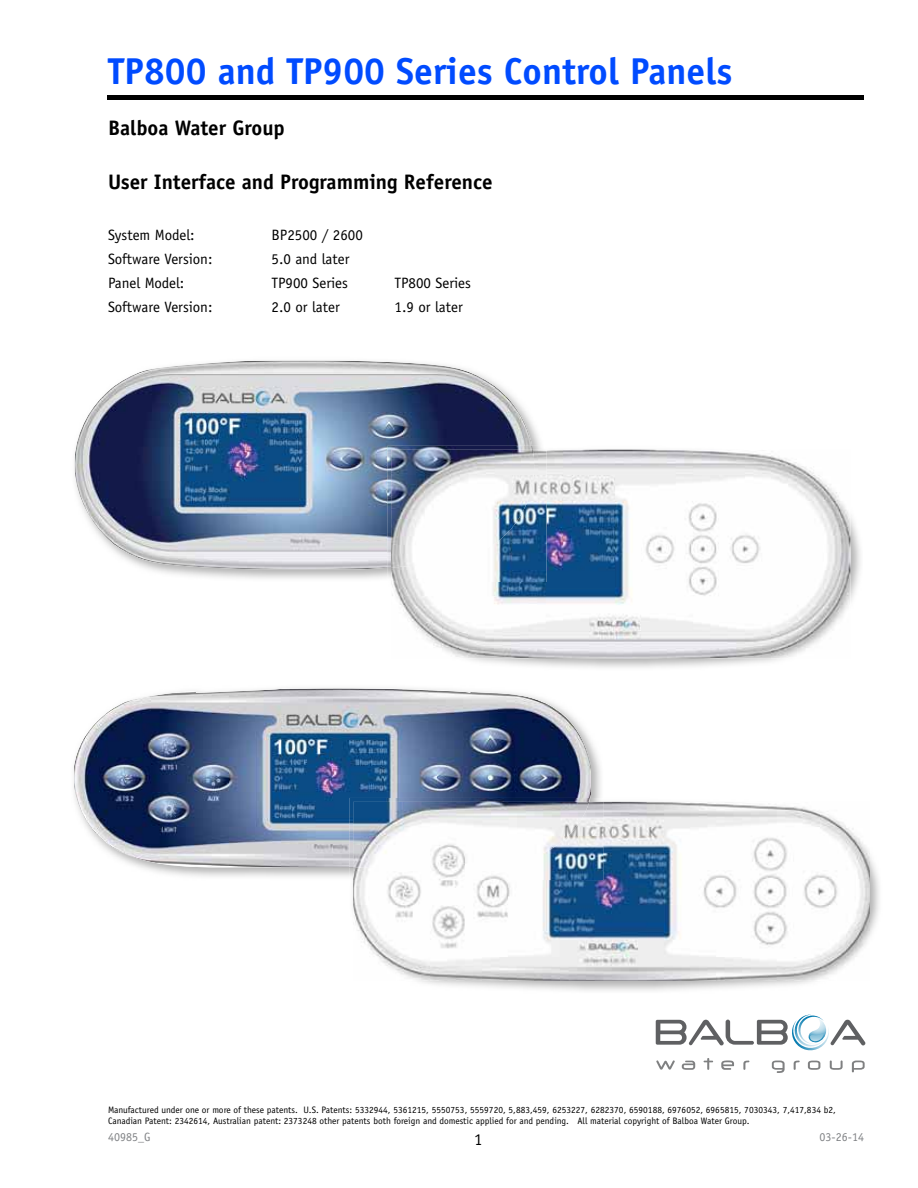
<style>
.page{position:relative;width:918px;height:1188px;background:#fff}
.page>*{position:absolute;margin:0;border:0;box-sizing:border-box;transform-origin:0 0}
.t1{font:700 37.5px "Officina Sans";color:#004bff}
.t2{font:700 21px "Officina Sans";color:#000}
.t3{font:16.5px "Officina Sans";color:#000}
.t4{font:15px "Officina Sans";color:#000}
.t5{font:12px "Officina Sans";color:#808285}
.t6{font:9.3px/10.5px "Officina Sans";color:#000}
</style>
<div class="page">
<svg style="left:656px;top:1060px;width:19px;height:10px"></svg>
<svg style="left:682px;top:1061px;width:13px;height:9px"></svg>
<svg style="left:704px;top:1058px;width:9px;height:12px"></svg>
<svg style="left:721px;top:1060px;width:13px;height:10px"></svg>
<svg style="left:794px;top:1061px;width:6px;height:9px"></svg>
<svg style="left:743px;top:1061px;width:6px;height:9px"></svg>
<svg style="left:808px;top:1061px;width:12px;height:9px"></svg>
<svg style="left:830px;top:1060px;width:13px;height:10px"></svg>
<svg style="left:772px;top:1061px;width:13px;height:12px"></svg>
<svg style="left:852px;top:1061px;width:13px;height:11px"></svg>
<svg style="left:656px;top:1015px;width:209px;height:36px"></svg>
<div style="left:108px;top:95px;width:756px;height:5px;background:#000"></div>
<img style="left:74px;top:688px;width:517px;height:180px">
<img style="left:349px;top:798px;width:241px;height:70px">
<img style="left:353px;top:802px;width:517px;height:179px">
<img style="left:353px;top:802px;width:250px;height:78px">
<img style="left:353px;top:802px;width:236px;height:66px">
<img style="left:75px;top:361px;width:457px;height:208px">
<img style="left:468px;top:449px;width:393px;height:219px">
<img style="left:387px;top:446px;width:146px;height:122px">
<img style="left:391px;top:450px;width:459px;height:208px">
<img style="left:391px;top:450px;width:156px;height:132px">
<img style="left:391px;top:450px;width:143px;height:118px">
<h1 class="t1" style="left:108px;top:56px;width:626px">TP800 and TP900 Series Control Panels</h1>
<h2 class="t2" style="left:108px;top:120px;width:178px">Balboa Water Group</h2>
<h2 class="t2" style="left:108px;top:174px;width:386px">User Interface and Programming Reference</h2>
<h3 class="t4" style="left:108px;top:229px;width:88px">System Model:</h3>
<h3 class="t4" style="left:272px;top:229px;width:93px">BP2500 / 2600</h3>
<h3 class="t4" style="left:108px;top:253px;width:106px">Software Version:</h3>
<h3 class="t4" style="left:272px;top:253px;width:80px">5.0 and later</h3>
<h3 class="t4" style="left:108px;top:277px;width:78px">Panel Model:</h3>
<h3 class="t4" style="left:272px;top:277px;width:78px">TP900 Series</h3>
<h3 class="t4" style="left:394px;top:277px;width:78px">TP800 Series</h3>
<h3 class="t4" style="left:108px;top:301px;width:106px">Software Version:</h3>
<h3 class="t4" style="left:272px;top:301px;width:70px">2.0 or later</h3>
<h3 class="t4" style="left:395px;top:301px;width:70px">1.9 or later</h3>
<p class="t6" style="left:108px;top:1106px;width:729px">Manufactured under one or more of these patents. U.S. Patents: 5332944, 5361215, 5550753, 5559720, 5,883,459, 6253227, 6282370, 6590188, 6976052, 6965815, 7030343, 7,417,834 b2,<br>Canadian Patent: 2342614, Australian patent: 2373248 other patents both foreign and domestic applied for and pending. All material copyright of Balboa Water Group.</p>
<p class="t5" style="left:108px;top:1132px;width:44px">40985_G</p>
<h3 class="t3" style="left:474px;top:1133px;width:10px">1</h3>
<p class="t5" style="left:820px;top:1132px;width:46px">03-26-14</p>
</div>
